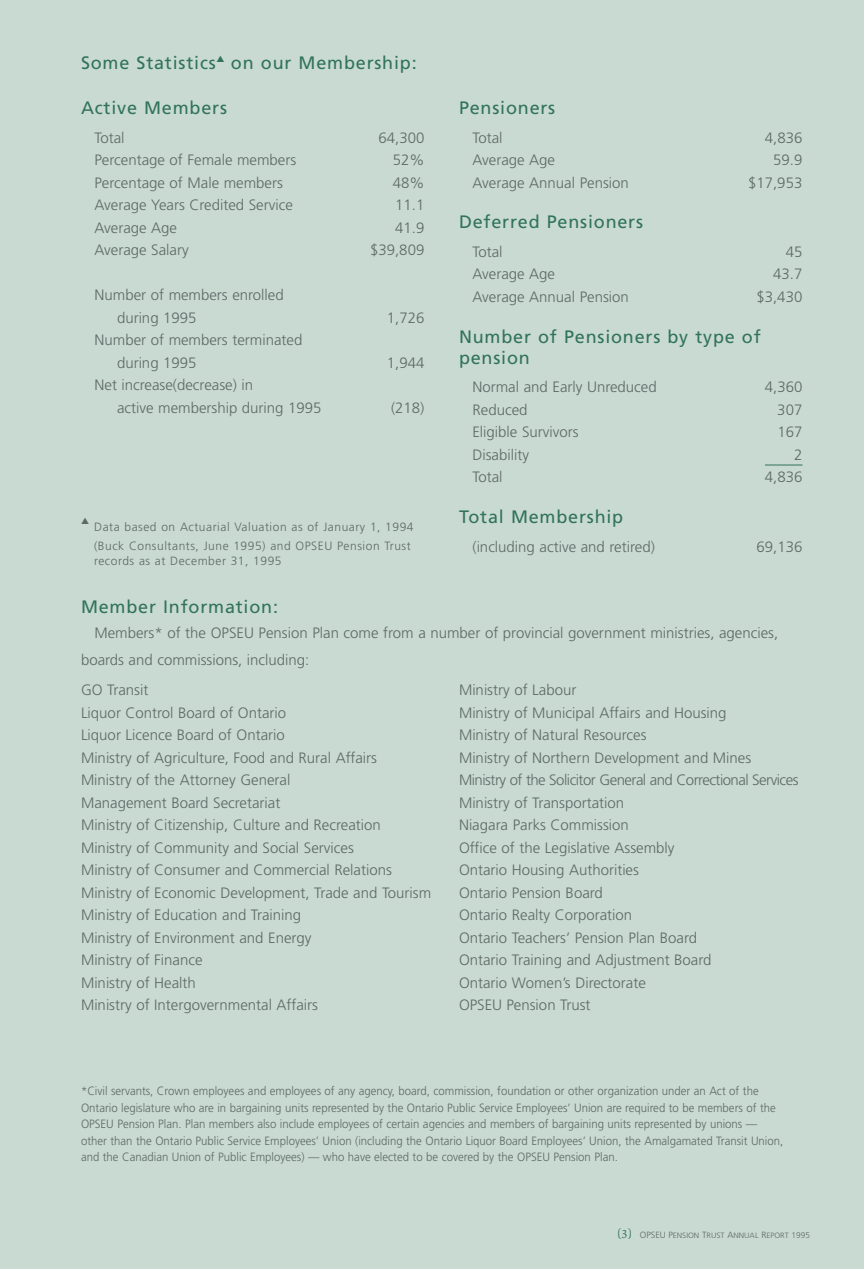
<style>
.page{position:relative;width:864px;height:1269px;background:#c9dad2}
.page>*{position:absolute;margin:0;border:0;box-sizing:border-box;transform-origin:0 0}
.t1{font:18px/21.6px "Frutiger";letter-spacing:.045em;color:#31735b}
.t2{font:300 15px/22.5px "Frutiger";color:#5d6967}
.t3{font:300 12px/16.5px "Frutiger";color:#5d6967;scale:.95 1}
.t4{font:300 12px/19px "Frutiger";letter-spacing:.045em;color:#5d6967}
.t5{font:300 7.65px "Frutiger";color:#5d6967;scale:1.06 1}
.s1{font-family:"Slimbach";font-weight:400;font-size:12px;color:#31735b}
.s2{font-size:9px}
.s3{font-size:8.25px}
</style>
<div class="page">
<hr style="left:765px;top:465px;width:37px;height:1px;background:#31735b">
<p class="t1" style="left:81px;top:54px;width:337px">Some Statistics▲ on our Membership:</p>
<p class="t1" style="left:81px;top:99px;width:148px">Active Members</p>
<p class="t2" style="left:94px;top:127px;width:31px">Total</p>
<p class="t2" style="left:378px;top:127px;width:47px">64,300</p>
<p class="t2" style="left:94px;top:150px;width:203px">Percentage of Female members</p>
<p class="t2" style="left:393px;top:150px;width:33px">52%</p>
<p class="t2" style="left:94px;top:172px;width:190px">Percentage of Male members</p>
<p class="t2" style="left:393px;top:172px;width:33px">48%</p>
<p class="t2" style="left:94px;top:195px;width:200px">Average Years Credited Service</p>
<p class="t2" style="left:395px;top:195px;width:31px">11.1</p>
<p class="t2" style="left:94px;top:217px;width:84px">Average Age</p>
<p class="t2" style="left:395px;top:217px;width:31px">41.9</p>
<p class="t2" style="left:94px;top:240px;width:96px">Average Salary</p>
<p class="t2" style="left:370px;top:240px;width:56px">$39,809</p>
<p class="t2" style="left:117px;top:285px;width:168px;text-indent:-22px">Number of members enrolled during 1995</p>
<p class="t2" style="left:387px;top:307px;width:39px">1,726</p>
<p class="t2" style="left:117px;top:330px;width:187px;text-indent:-22px">Number of members terminated during 1995</p>
<p class="t2" style="left:117px;top:375px;width:206px;text-indent:-22px">Net increase(decrease) in<br>active membership during 1995</p>
<p class="t2" style="left:387px;top:352px;width:39px">1,944</p>
<p class="t2" style="left:391px;top:397px;width:35px">(218)</p>
<p class="t4" style="left:94px;top:518px;width:321px">Data based on Actuarial Valuation as of January 1, 1994 (Buck Consultants, June 1995) and OPSEU Pension Trust</p>
<p class="t4" style="left:94px;top:552px;width:189px">records as at December 31, 1995</p>
<p class="t1" style="left:459px;top:99px;width:98px">Pensioners</p>
<p class="t2" style="left:472px;top:127px;width:31px">Total</p>
<p class="t2" style="left:765px;top:127px;width:39px">4,836</p>
<p class="t2" style="left:472px;top:150px;width:84px">Average Age</p>
<p class="t2" style="left:773px;top:150px;width:31px">59.9</p>
<p class="t2" style="left:472px;top:172px;width:158px">Average Annual Pension</p>
<p class="t2" style="left:748px;top:172px;width:56px">$17,953</p>
<p class="t1" style="left:459px;top:213px;width:186px">Deferred Pensioners</p>
<p class="t2" style="left:472px;top:241px;width:31px">Total</p>
<p class="t2" style="left:786px;top:241px;width:18px">45</p>
<p class="t2" style="left:472px;top:264px;width:84px">Average Age</p>
<p class="t2" style="left:773px;top:264px;width:31px">43.7</p>
<p class="t2" style="left:472px;top:286px;width:158px">Average Annual Pension</p>
<p class="t2" style="left:756px;top:286px;width:47px">$3,430</p>
<p class="t1" style="left:459px;top:327px;width:303px">Number of Pensioners by type of pension</p>
<p class="t2" style="left:472px;top:377px;width:186px">Normal and Early Unreduced</p>
<p class="t2" style="left:765px;top:377px;width:39px">4,360</p>
<p class="t2" style="left:472px;top:400px;width:57px">Reduced</p>
<p class="t2" style="left:777px;top:400px;width:27px">307</p>
<p class="t2" style="left:472px;top:422px;width:108px">Eligible Survivors</p>
<p class="t2" style="left:777px;top:422px;width:27px">167</p>
<p class="t2" style="left:472px;top:445px;width:58px">Disability</p>
<p class="t2" style="left:794px;top:445px;width:10px">2</p>
<p class="t2" style="left:472px;top:467px;width:31px">Total</p>
<p class="t2" style="left:765px;top:467px;width:39px">4,836</p>
<p class="t1" style="left:459px;top:508px;width:166px">Total Membership</p>
<p class="t2" style="left:472px;top:536px;width:184px">(including active and retired)</p>
<p class="t2" style="left:756px;top:536px;width:47px">69,136</p>
<p class="t1" style="left:81px;top:597px;width:199px">Member Information:</p>
<p class="t2" style="left:81px;top:621px;width:699px;line-height:27px;text-indent:14px">Members* of the OPSEU Pension Plan come from a number of provincial government ministries, agencies, boards and commissions, including:</p>
<p class="t2" style="left:81px;top:680px;width:352px">GO Transit<br>Liquor Control Board of Ontario<br>Liquor Licence Board of Ontario<br>Ministry of Agriculture, Food and Rural Affairs Ministry of the Attorney General<br>Management Board Secretariat<br>Ministry of Citizenship, Culture and Recreation Ministry of Community and Social Services<br>Ministry of Consumer and Commercial Relations Ministry of Economic Development, Trade and Tourism Ministry of Education and Training<br>Ministry of Environment and Energy<br>Ministry of Finance<br>Ministry of Health<br>Ministry of Intergovernmental Affairs</p>
<p class="t2" style="left:459px;top:680px;width:341px">Ministry of Labour<br>Ministry of Municipal Affairs and Housing<br>Ministry of Natural Resources<br>Ministry of Northern Development and Mines<br>Ministry of the Solicitor General and Correctional Services<br>Ministry of Transportation<br>Niagara Parks Commission<br>Office of the Legislative Assembly<br>Ontario Housing Authorities<br>Ontario Pension Board<br>Ontario Realty Corporation<br>Ontario Teachers’ Pension Plan Board<br>Ontario Training and Adjustment Board<br>Ontario Women’s Directorate<br>OPSEU Pension Trust</p>
<p class="t3" style="left:81px;top:1084px;width:741px">*Civil servants, Crown employees and employees of any agency, board, commission, foundation or other organization under an Act of the Ontario legislature who are in bargaining units represented by the Ontario Public Service Employees’ Union are required to be members of the OPSEU Pension Plan. Plan members also include employees of certain agencies and members of bargaining units represented by unions — other than the Ontario Public Service Employees’ Union (including the Ontario Liquor Board Employees’ Union, the Amalgamated Transit Union, and the Canadian Union of Public Employees) — who have elected to be covered by the OPSEU Pension Plan.</p>
<p class="t5" style="left:617px;top:1232px;width:184px"><span class="s1">(3)</span> <span class="s2">OPSEU P</span>ENSION <span class="s2">T</span>RUST <span class="s2">A</span>NNUAL <span class="s2">R</span>EPORT <span class="s3">1995</span></p>
</div>
